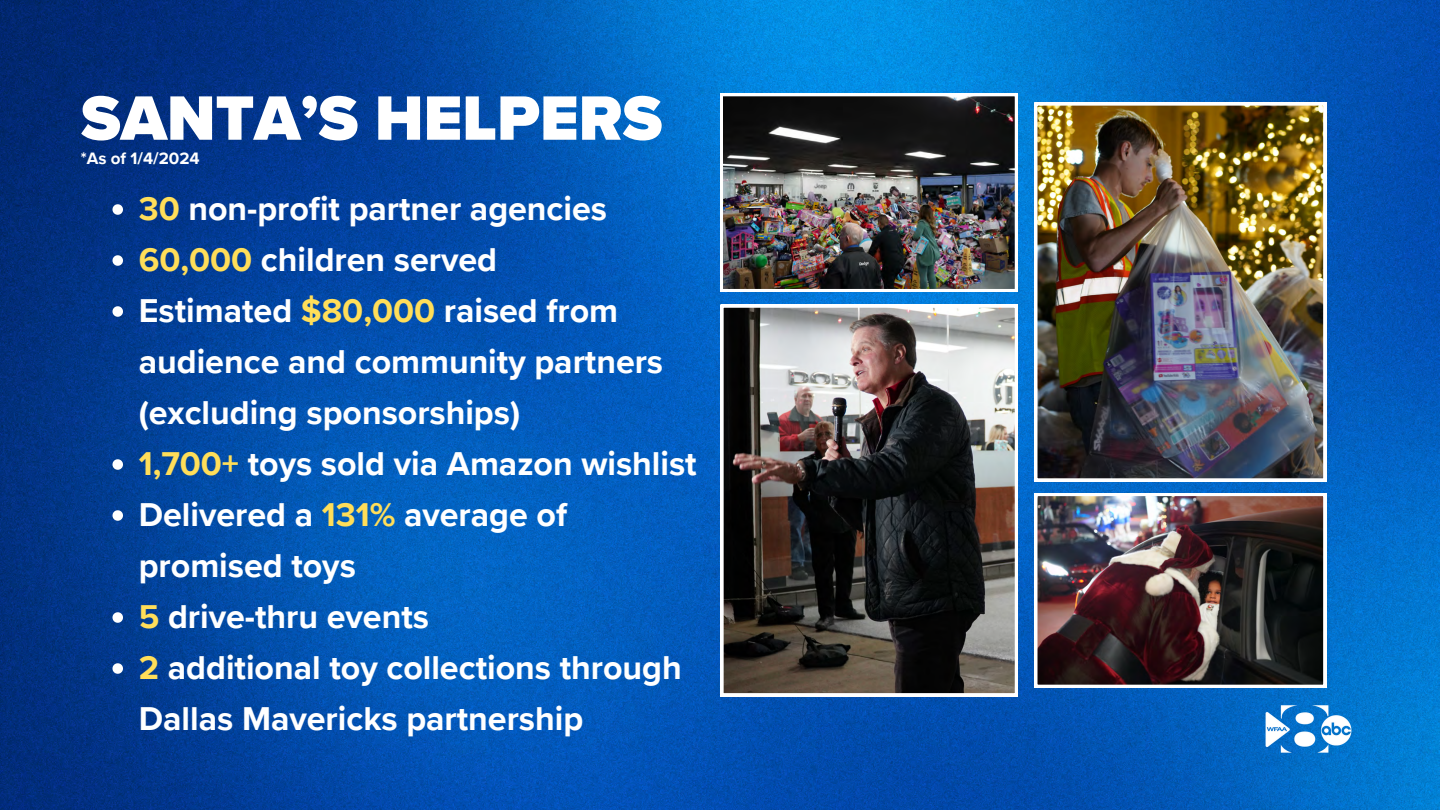
<style>
.page{position:relative;width:1440px;height:810px;background:#fff}
.page>*{position:absolute;margin:0;border:0;box-sizing:border-box;transform-origin:0 0}
.t1{font:900 65px "Proxima Nova";color:#fff}
.t2{font:700 34px/51px "Proxima Nova";color:#fff}
.t3{font:700 17px "Proxima Nova";color:#fff}
.s1{color:#ffde59}
</style>
<div class="page">
<img style="left:0;top:0;width:1440px;height:810px">
<img style="left:1257px;top:699px;width:102px;height:60px">
<img style="left:1035px;top:103px;width:291px;height:378px">
<img style="left:721px;top:305px;width:297px;height:391px">
<img style="left:720px;top:93px;width:298px;height:199px">
<img style="left:1035px;top:493px;width:291px;height:194px">
<svg style="left:112px;top:204px;width:11px;height:11px"></svg>
<svg style="left:112px;top:255px;width:11px;height:11px"></svg>
<svg style="left:112px;top:306px;width:11px;height:11px"></svg>
<svg style="left:112px;top:459px;width:11px;height:11px"></svg>
<svg style="left:112px;top:510px;width:11px;height:11px"></svg>
<svg style="left:112px;top:612px;width:11px;height:11px"></svg>
<svg style="left:112px;top:663px;width:11px;height:11px"></svg>
<p class="t1" style="left:81px;top:80px;width:583px">SANTA’S HELPERS</p>
<p class="t3" style="left:81px;top:148px;width:120px">*As of 1/4/2024</p>
<p class="t2" style="left:139px;top:184px;width:470px"><span class="s1">30</span> non-profit partner agencies</p>
<p class="t2" style="left:139px;top:235px;width:360px"><span class="s1">60,000</span> children served</p>
<p class="t2" style="left:139px;top:286px;width:526px">Estimated <span class="s1">$80,000</span> raised from audience and community partners (excluding sponsorships)</p>
<p class="t2" style="left:139px;top:439px;width:559px"><span class="s1">1,700+</span> toys sold via Amazon wishlist</p>
<p class="t2" style="left:139px;top:490px;width:430px">Delivered a <span class="s1">131%</span> average of promised toys</p>
<p class="t2" style="left:139px;top:592px;width:292px"><span class="s1">5</span> drive-thru events</p>
<p class="t2" style="left:139px;top:643px;width:544px"><span class="s1">2</span> additional toy collections through<br>Dallas Mavericks partnership</p>
</div>
